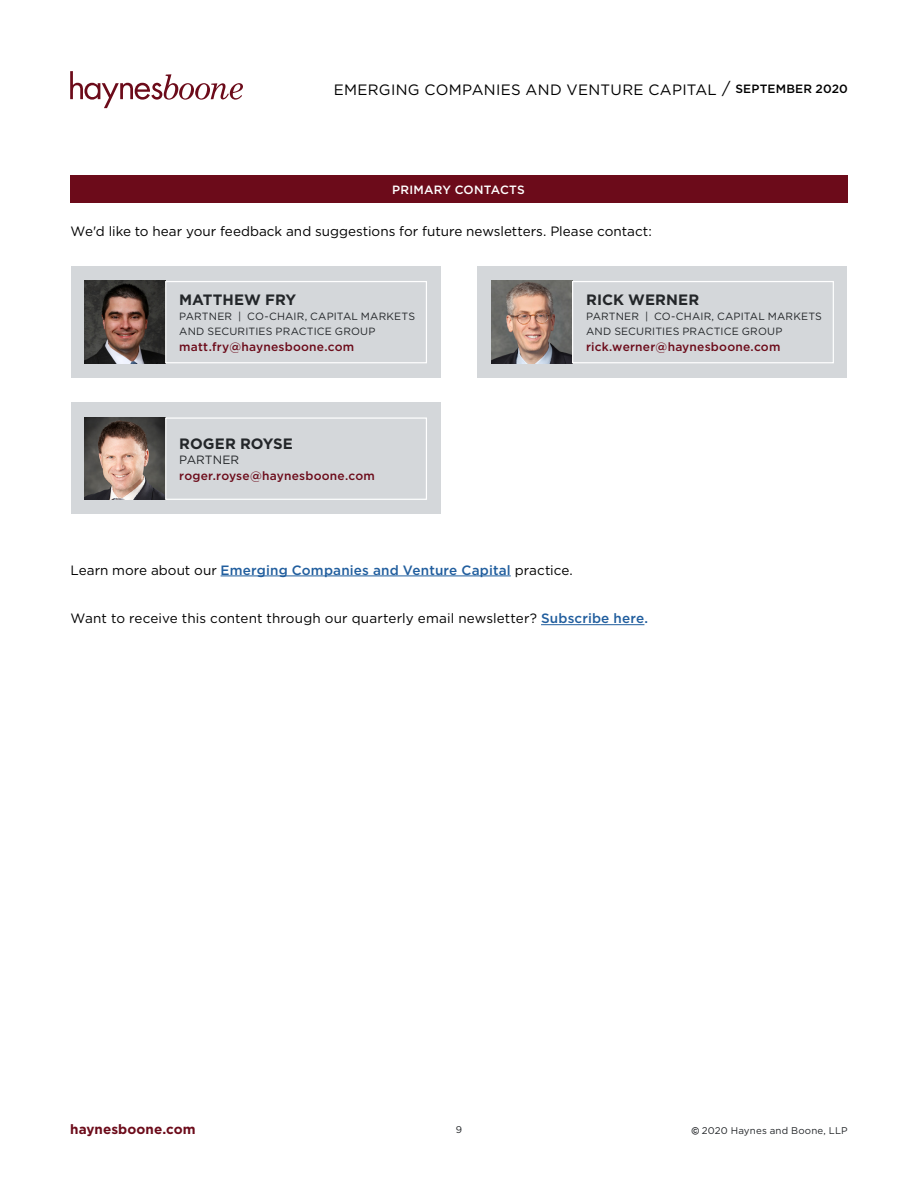
<style>
.page{position:relative;width:918px;height:1188px;background:#fff}
.page>*{position:absolute;margin:0;border:0;box-sizing:border-box;transform-origin:0 0}
.t1{font:15px "Gotham";letter-spacing:.02em;color:#000}
.t2{font:700 15px "Gotham";color:#232629}
.t3{font:13.5px "Gotham";letter-spacing:.005em;color:#000}
.t4{font:500 13.5px "Gotham";letter-spacing:.015em;color:#215e9e}
.t5{font:700 13.5px "Gotham";letter-spacing:.005em;color:#6c0b1a}
.t6{font:500 12px "Gotham";letter-spacing:.02em;color:#6c0b1a}
.t7{font:500 12px "Gotham";letter-spacing:.02em;color:#fff}
.t8{font:12px "Gotham";letter-spacing:.005em;color:#232629}
.t9{font:10.5px/15px "Gotham";letter-spacing:.015em;color:#232629}
.t10{font:9.75px "Gotham";letter-spacing:.02em;color:#232629}
.s1{font-size:16.5px}
.s2{font-weight:500;font-size:12px}
.s3{font-weight:400;color:#000}
.s4{font-weight:500;color:#215e9e}
.s5{font-family:"Gill Sans";font-weight:700}
</style>
<div class="page">
<svg style="left:70px;top:71px;width:173px;height:37px"></svg>
<div style="left:70px;top:176px;width:777px;height:27px;background:#6c0b1a"></div>
<div style="left:478px;top:266px;width:369px;height:112px;background:#d4d7da"></div>
<img style="left:491px;top:281px;width:81px;height:82px">
<div style="left:572px;top:281px;width:262px;height:82px;border:1px solid #fff"></div>
<div style="left:71px;top:266px;width:370px;height:112px;background:#d4d7da"></div>
<img style="left:84px;top:281px;width:81px;height:82px">
<div style="left:165px;top:281px;width:262px;height:82px;border:1px solid #fff"></div>
<div style="left:71px;top:403px;width:370px;height:111px;background:#d4d7da"></div>
<img style="left:84px;top:417px;width:81px;height:83px">
<div style="left:165px;top:417px;width:262px;height:83px;border:1px solid #fff"></div>
<hr style="left:221px;top:576px;width:290px;height:1px;background:#215e9e">
<hr style="left:541px;top:624px;width:103px;height:1px;background:#215e9e">
<p class="t1" style="left:334px;top:80px;width:516px">EMERGING COMPANIES AND VENTURE CAPITAL <span class="s1">/</span> <span class="s2">SEPTEMBER 2020</span></p>
<p class="t7" style="left:392px;top:182px;width:134px">PRIMARY CONTACTS</p>
<p class="t3" style="left:71px;top:222px;width:583px">We'd like to hear your feedback and suggestions for future newsletters. Please contact:</p>
<p class="t2" style="left:179px;top:290px;width:119px">MATTHEW FRY</p>
<p class="t9" style="left:179px;top:308px;width:237px">PARTNER | CO-CHAIR, CAPITAL MARKETS<br>AND SECURITIES PRACTICE GROUP</p>
<p class="t6" style="left:179px;top:339px;width:176px">matt.fry@haynesboone.com</p>
<p class="t2" style="left:179px;top:434px;width:115px">ROGER ROYSE</p>
<p class="t8" style="left:179px;top:452px;width:62px">PARTNER</p>
<p class="t6" style="left:179px;top:468px;width:197px">roger.royse@haynesboone.com</p>
<p class="t2" style="left:586px;top:290px;width:115px">RICK WERNER</p>
<p class="t9" style="left:586px;top:308px;width:237px">PARTNER | CO-CHAIR, CAPITAL MARKETS<br>AND SECURITIES PRACTICE GROUP</p>
<p class="t6" style="left:586px;top:339px;width:196px">rick.werner@haynesboone.com</p>
<p class="t4" style="left:71px;top:561px;width:504px"><span class="s3">Learn more about our</span> Emerging Companies and Venture Capital <span class="s3">practice.</span></p>
<p class="t3" style="left:71px;top:610px;width:579px">Want to receive this content through our quarterly email newsletter? <span class="s4">Subscribe here.</span></p>
<p class="t5" style="left:70px;top:1120px;width:127px">haynesboone.com</p>
<p class="t10" style="left:456px;top:1124px;width:8px">9</p>
<p class="t10" style="left:692px;top:1124px;width:158px"><span class="s5">©</span> 2020 Haynes and Boone, LLP</p>
</div>
